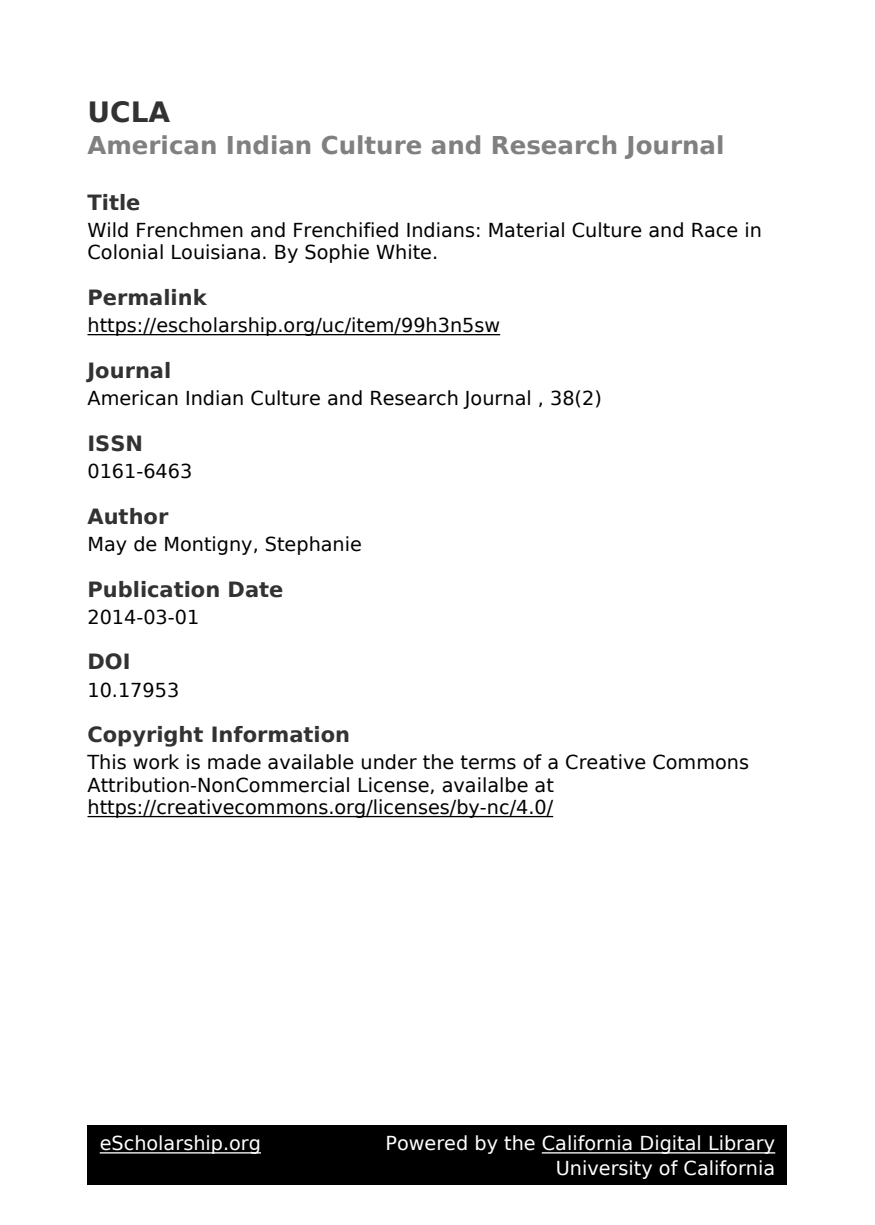
<style>
.page{position:relative;width:875px;height:1225px;background:#fff}
.page>*{position:absolute;margin:0;border:0;box-sizing:border-box;transform-origin:0 0}
.t1{font:700 28px "DejaVu Sans";color:#323232}
.t2{font:700 24.5px "DejaVu Sans";color:#808080}
.t3{font:700 21px "DejaVu Sans";color:#323232}
.t4{font:19.25px/22.4px "DejaVu Sans";color:#000}
.t5{font:19.25px/24.5px "DejaVu Sans";color:#fff;text-align:right}
</style>
<div class="page">
<hr style="left:88px;top:334px;width:412px;height:1px;background:#000">
<hr style="left:88px;top:816px;width:465px;height:1px;background:#000">
<div style="left:88px;top:1125px;width:700px;height:60px;background:#000"></div>
<hr style="left:100px;top:1152px;width:161px;height:2px;background:#fff">
<hr style="left:542px;top:1152px;width:233px;height:2px;background:#fff">
<h1 class="t1" style="left:88px;top:101px;width:84px">UCLA</h1>
<p class="t2" style="left:88px;top:136px;width:638px">American Indian Culture and Research Journal</p>
<p class="t3" style="left:88px;top:194px;width:54px">Title</p>
<p class="t4" style="left:88px;top:221px;width:676px">Wild Frenchmen and Frenchified Indians: Material Culture and Race in<br>Colonial Louisiana. By Sophie White.</p>
<p class="t3" style="left:88px;top:289px;width:121px">Permalink</p>
<p class="t4" style="left:88px;top:316px;width:414px">https://escholarship.org/uc/item/99h3n5sw</p>
<p class="t3" style="left:88px;top:362px;width:85px">Journal</p>
<p class="t4" style="left:88px;top:389px;width:516px">American Indian Culture and Research Journal , 38(2)</p>
<p class="t3" style="left:88px;top:435px;width:57px">ISSN</p>
<p class="t4" style="left:88px;top:462px;width:106px">0161-6463</p>
<p class="t3" style="left:88px;top:508px;width:82px">Author</p>
<p class="t4" style="left:88px;top:535px;width:276px">May de Montigny, Stephanie</p>
<p class="t3" style="left:88px;top:581px;width:198px">Publication Date</p>
<p class="t4" style="left:88px;top:607px;width:113px">2014-03-01</p>
<p class="t3" style="left:88px;top:654px;width:45px">DOI</p>
<p class="t4" style="left:88px;top:680px;width:93px">10.17953</p>
<p class="t3" style="left:88px;top:726px;width:264px">Copyright Information</p>
<p class="t4" style="left:88px;top:753px;width:663px">This work is made available under the terms of a Creative Commons<br>Attribution-NonCommercial License, availalbe at https://creativecommons.org/licenses/by-nc/4.0/</p>
<p class="t5" style="left:100px;top:1133px;width:163px">eScholarship.org</p>
<p class="t5" style="left:385px;top:1133px;width:391px">Powered by the California Digital Library<br>University of California</p>
</div>
